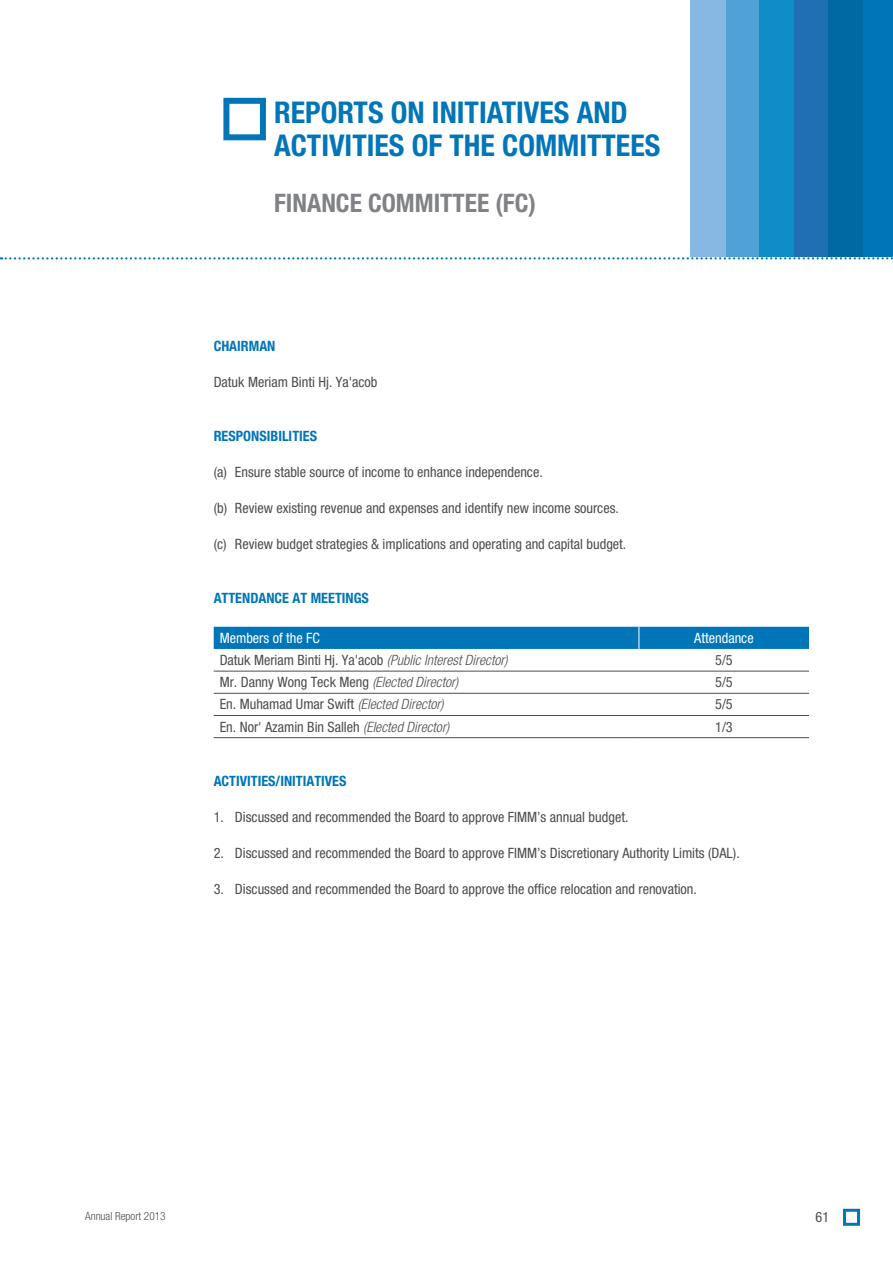
<style>
.page{position:relative;width:893px;height:1263px;background:#fff}
.page>*{position:absolute;margin:0;border:0;box-sizing:border-box;transform-origin:0 0}
.t1{font:700 condensed 30px/33px "Helvetica Neue LT Std";color:#0076b9}
.t2{font:700 condensed 25.5px "Helvetica Neue LT Std";color:#808285}
.t3{font:condensed 14.25px "Helvetica Neue LT Std";color:#4d4d4f}
.t4{font:700 condensed 14.25px "Helvetica Neue LT Std";color:#0076b9}
.t5{font:condensed 14.25px "Helvetica Neue LT Std";color:#fff}
.t6{font:300 condensed 11.25px "Helvetica Neue LT Std";color:#4d4d4f}
.s1{font-weight:300;font-style:italic}
</style>
<div class="page">
<div style="left:223px;top:98px;width:43px;height:42px;border:6px solid #0076b9"></div>
<svg style="left:0;top:257px;width:893px;height:2px"></svg>
<hr style="left:214px;top:671px;width:425px;height:1px;background:#4d4d4f">
<hr style="left:639px;top:671px;width:170px;height:1px;background:#4d4d4f">
<hr style="left:214px;top:693px;width:425px;height:1px;background:#4d4d4f">
<hr style="left:639px;top:693px;width:170px;height:1px;background:#4d4d4f">
<hr style="left:214px;top:715px;width:425px;height:1px;background:#4d4d4f">
<hr style="left:639px;top:715px;width:170px;height:1px;background:#4d4d4f">
<hr style="left:214px;top:737px;width:425px;height:1px;background:#4d4d4f">
<hr style="left:639px;top:737px;width:170px;height:1px;background:#4d4d4f">
<div style="left:214px;top:627px;width:595px;height:22px;background:#0076b9"></div>
<div style="left:862px;top:0;width:31px;height:257px;background:#0076b9"></div>
<div style="left:794px;top:0;width:34px;height:257px;background:#206eb3"></div>
<div style="left:725px;top:0;width:35px;height:257px;background:#50a2d6"></div>
<div style="left:828px;top:0;width:34px;height:257px;background:#0069a4"></div>
<div style="left:760px;top:0;width:34px;height:257px;background:#0e8dc9"></div>
<div style="left:690px;top:0;width:35px;height:257px;background:#87b8e3"></div>
<div style="left:843px;top:1209px;width:17px;height:17px;border:3px solid #0076b9"></div>
<h1 class="t1" style="left:274px;top:96px;width:388px">REPORTS ON INITIATIVES AND<br>ACTIVITIES OF THE COMMITTEES</h1>
<h2 class="t2" style="left:274px;top:187px;width:263px">FINANCE COMMITTEE (FC)</h2>
<p class="t4" style="left:214px;top:337px;width:63px">CHAIRMAN</p>
<p class="t3" style="left:214px;top:373px;width:165px">Datuk Meriam Binti Hj. Ya'acob</p>
<p class="t4" style="left:214px;top:427px;width:105px">RESPONSIBILITIES</p>
<p class="t3" style="left:214px;top:463px;width:331px">(a) Ensure stable source of income to enhance independence.</p>
<p class="t3" style="left:214px;top:499px;width:407px">(b) Review existing revenue and expenses and identify new income sources.</p>
<p class="t3" style="left:214px;top:535px;width:414px">(c) Review budget strategies &amp; implications and operating and capital budget.</p>
<p class="t4" style="left:214px;top:589px;width:157px">ATTENDANCE AT MEETINGS</p>
<p class="t5" style="left:220px;top:630px;width:102px">Members of the FC</p>
<p class="t5" style="left:694px;top:630px;width:61px">Attendance</p>
<p class="t3" style="left:220px;top:652px;width:289px">Datuk Meriam Binti Hj. Ya'acob <span class="s1">(Public Interest Director)</span></p>
<p class="t3" style="left:715px;top:652px;width:19px">5/5</p>
<p class="t3" style="left:220px;top:674px;width:240px">Mr. Danny Wong Teck Meng <span class="s1">(Elected Director)</span></p>
<p class="t3" style="left:715px;top:674px;width:19px">5/5</p>
<p class="t3" style="left:220px;top:696px;width:225px">En. Muhamad Umar Swift <span class="s1">(Elected Director)</span></p>
<p class="t3" style="left:715px;top:696px;width:19px">5/5</p>
<p class="t3" style="left:220px;top:718px;width:231px">En. Nor' Azamin Bin Salleh <span class="s1">(Elected Director)</span></p>
<p class="t3" style="left:715px;top:718px;width:19px">1/3</p>
<p class="t4" style="left:214px;top:772px;width:134px">ACTIVITIES/INITIATIVES</p>
<p class="t3" style="left:214px;top:808px;width:416px">1. Discussed and recommended the Board to approve FIMM’s annual budget.</p>
<p class="t3" style="left:214px;top:844px;width:528px">2. Discussed and recommended the Board to approve FIMM’s Discretionary Authority Limits (DAL).</p>
<p class="t3" style="left:214px;top:880px;width:485px">3. Discussed and recommended the Board to approve the office relocation and renovation.</p>
<p class="t6" style="left:85px;top:1209px;width:82px">Annual Report 2013</p>
<p class="t3" style="left:815px;top:1209px;width:15px">61</p>
</div>
